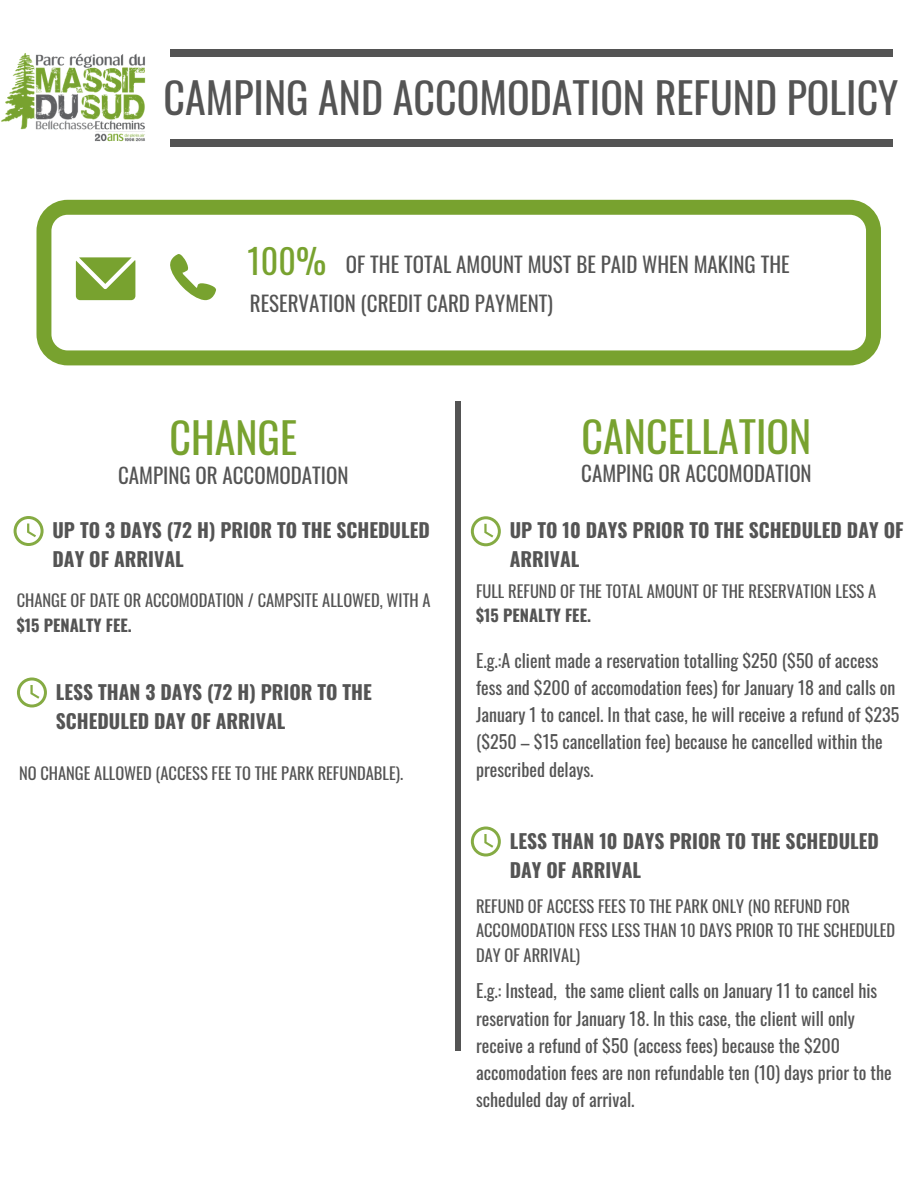
<style>
.page{position:relative;width:918px;height:1188px;background:#fff}
.page>*{position:absolute;margin:0;border:0;box-sizing:border-box;transform-origin:0 0}
.t1{font:42px "Oswald";color:#545454}
.t2{font:42px "Oswald";color:#78a22f}
.t3{font:21px/39px "Oswald";color:#545454}
.t4{font:700 19.5px/29.1px "Oswald";color:#545454}
.t5{font:18px/27.3px "Oswald";color:#545454}
.t6{font:16.5px/24.6px "Oswald";color:#545454}
.t7{font:700 16.5px "Oswald";color:#545454}
.s1{font-size:33.9px;color:#78a22f}
</style>
<div class="page">
<div style="left:170px;top:50px;width:723px;height:7px;background:#545454"></div>
<div style="left:170px;top:139px;width:723px;height:7px;background:#545454"></div>
<img style="left:1px;top:53px;width:145px;height:89px">
<svg style="left:36px;top:200px;width:845px;height:165px"></svg>
<svg style="left:170px;top:254px;width:46px;height:46px"></svg>
<svg style="left:76px;top:257px;width:59px;height:43px;background:#8baf4d"></svg>
<div style="left:456px;top:401px;width:5px;height:650px;background:#545454"></div>
<svg style="left:471px;top:516px;width:30px;height:30px"></svg>
<svg style="left:471px;top:827px;width:30px;height:30px"></svg>
<svg style="left:14px;top:516px;width:30px;height:30px"></svg>
<svg style="left:17px;top:677px;width:30px;height:30px"></svg>
<h1 class="t1" style="left:163px;top:65px;width:737px">CAMPING AND ACCOMODATION REFUND POLICY</h1>
<p class="t3" style="left:248px;top:244px;width:544px"><span class="s1">100%</span> OF THE TOTAL AMOUNT MUST BE PAID WHEN MAKING THE<br>RESERVATION (CREDIT CARD PAYMENT)</p>
<h1 class="t2" style="left:170px;top:405px;width:129px">CHANGE</h1>
<h1 class="t2" style="left:582px;top:404px;width:231px">CANCELLATION</h1>
<p class="t3" style="left:118px;top:455px;width:232px">CAMPING OR ACCOMODATION</p>
<p class="t3" style="left:581px;top:453px;width:232px">CAMPING OR ACCOMODATION</p>
<p class="t4" style="left:53px;top:515px;width:379px">UP TO 3 DAYS (72 H) PRIOR TO THE SCHEDULED<br>DAY OF ARRIVAL</p>
<p class="t6" style="left:17px;top:587px;width:415px">CHANGE OF DATE OR ACCOMODATION / CAMPSITE ALLOWED, WITH A</p>
<p class="t7" style="left:17px;top:612px;width:117px">$15 PENALTY FEE.</p>
<p class="t4" style="left:56px;top:677px;width:318px">LESS THAN 3 DAYS (72 H) PRIOR TO THE<br>SCHEDULED DAY OF ARRIVAL</p>
<p class="t6" style="left:19px;top:761px;width:386px">NO CHANGE ALLOWED (ACCESS FEE TO THE PARK REFUNDABLE).</p>
<p class="t4" style="left:510px;top:514px;width:395px">UP TO 10 DAYS PRIOR TO THE SCHEDULED DAY OF<br>ARRIVAL</p>
<p class="t6" style="left:476px;top:578px;width:402px">FULL REFUND OF THE TOTAL AMOUNT OF THE RESERVATION LESS A</p>
<p class="t7" style="left:476px;top:603px;width:117px">$15 PENALTY FEE.</p>
<p class="t5" style="left:476px;top:646px;width:425px">E.g.:A client made a reservation totalling $250 ($50 of access fess and $200 of accomodation fees) for January 18 and calls on January 1 to cancel. In that case, he will receive a refund of $235 ($250 – $15 cancellation fee) because he cancelled within the prescribed delays.</p>
<p class="t4" style="left:510px;top:826px;width:371px">LESS THAN 10 DAYS PRIOR TO THE SCHEDULED<br>DAY OF ARRIVAL</p>
<p class="t6" style="left:476px;top:893px;width:421px">REFUND OF ACCESS FEES TO THE PARK ONLY (NO REFUND FOR<br>ACCOMODATION FESS LESS THAN 10 DAYS PRIOR TO THE SCHEDULED<br>DAY OF ARRIVAL)</p>
<p class="t5" style="left:476px;top:977px;width:417px">E.g.: Instead, the same client calls on January 11 to cancel his reservation for January 18. In this case, the client will only receive a refund of $50 (access fees) because the $200 accomodation fees are non refundable ten (10) days prior to the scheduled day of arrival.</p>
</div>
